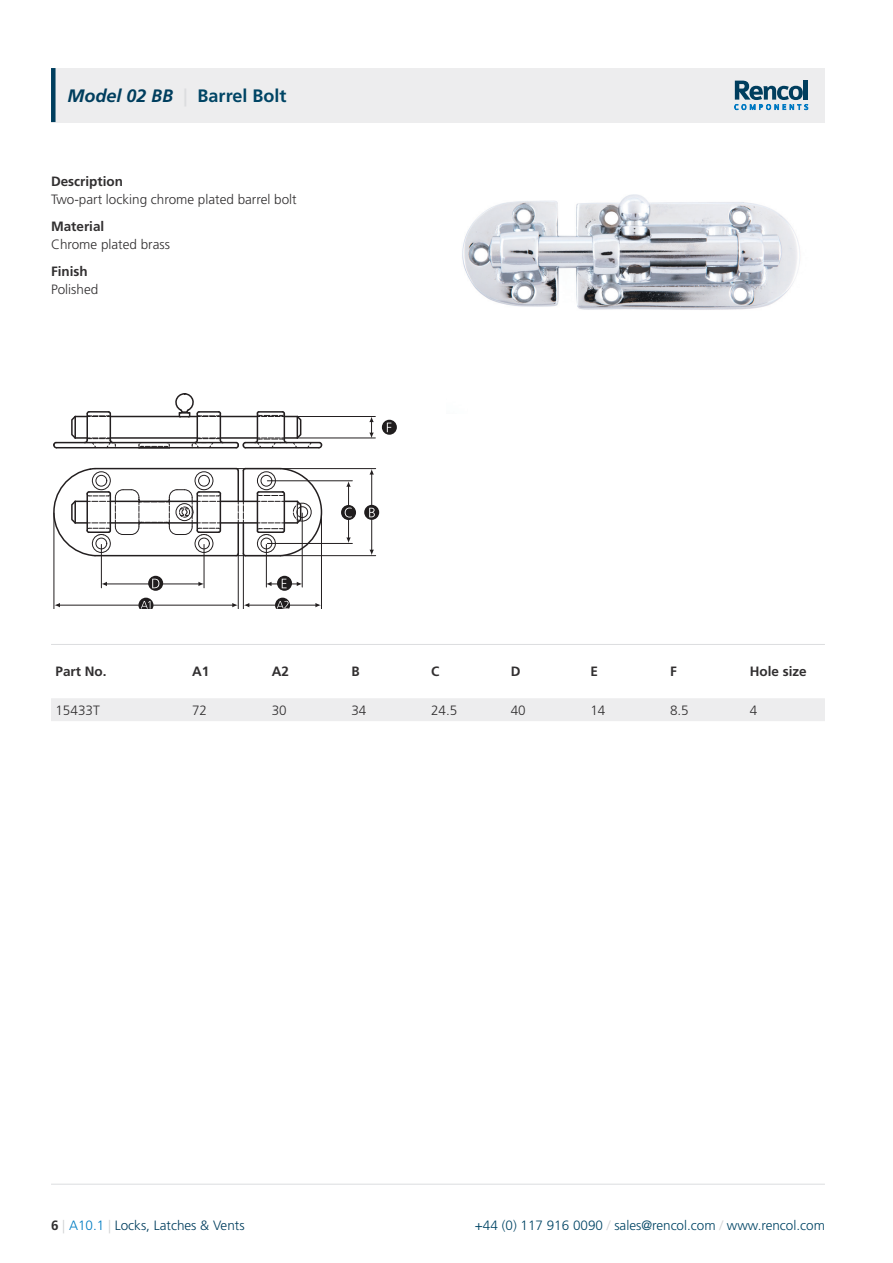
<style>
.page{position:relative;width:893px;height:1263px;background:#fff}
.page>*{position:absolute;margin:0;border:0;box-sizing:border-box;transform-origin:0 0}
.t1{font:700 18px "Frutiger LT Std";color:#004565}
.t2{font:300 13.5px "Frutiger LT Std";color:#312f30}
.t3{font:700 13.5px "Frutiger LT Std";color:#312f30}
.t4{font:300 13.5px "Frutiger LT Std";color:#004565}
.t5{font:300 13.5px "Frutiger LT Std";color:#003e5e}
.s1{font-style:italic;color:#003e5e}
.s2{color:#dcdddf}
.s3{font-weight:700;color:#312f30}
.s4{color:#d1d2d4}
.s5{color:#007dc3}
</style>
<div class="page">
<hr style="left:51px;top:1184px;width:774px;height:1px;background:#dcdddf">
<div style="left:51px;top:68px;width:774px;height:54px;background:#ededee"></div>
<div style="left:51px;top:68px;width:5px;height:54px;background:#003e5e"></div>
<hr style="left:51px;top:644px;width:774px;height:1px;background:#dcdddf">
<img style="left:462px;top:194px;width:338px;height:116px">
<div style="left:51px;top:698px;width:774px;height:23px;background:#ededee"></div>
<svg style="left:734px;top:81px;width:74px;height:29px"></svg>
<hr style="left:804px;top:80px;width:4px;height:20px;background:#003e5e">
<svg style="left:232px;top:603px;width:6px;height:4px"></svg>
<svg style="left:315px;top:603px;width:6px;height:4px"></svg>
<svg style="left:55px;top:603px;width:5px;height:4px"></svg>
<svg style="left:198px;top:582px;width:6px;height:4px"></svg>
<svg style="left:102px;top:582px;width:5px;height:4px"></svg>
<svg style="left:369px;top:469px;width:5px;height:5px"></svg>
<svg style="left:369px;top:550px;width:5px;height:5px"></svg>
<svg style="left:346px;top:481px;width:5px;height:6px"></svg>
<svg style="left:346px;top:537px;width:5px;height:6px"></svg>
<hr style="left:243px;top:471px;width:1px;height:30px;background:#231f20">
<hr style="left:243px;top:523px;width:1px;height:31px;background:#231f20">
<hr style="left:95px;top:555px;width:141px;height:1px;background:#231f20">
<svg style="left:235px;top:552px;width:12px;height:5px"></svg>
<hr style="left:237px;top:523px;width:2px;height:31px;background:#231f20">
<hr style="left:237px;top:471px;width:2px;height:30px;background:#231f20">
<svg style="left:235px;top:467px;width:12px;height:5px"></svg>
<svg style="left:238px;top:502px;width:6px;height:20px"></svg>
<hr style="left:95px;top:468px;width:141px;height:1px;background:#231f20">
<hr style="left:220px;top:522px;width:37px;height:2px;background:#231f20">
<hr style="left:220px;top:501px;width:37px;height:1px;background:#231f20">
<svg style="left:256px;top:467px;width:67px;height:90px"></svg>
<svg style="left:53px;top:467px;width:169px;height:90px"></svg>
<hr style="left:245px;top:442px;width:35px;height:1px;background:#231f20">
<hr style="left:245px;top:447px;width:74px;height:1px;background:#231f20">
<hr style="left:57px;top:447px;width:179px;height:1px;background:#231f20">
<hr style="left:56px;top:442px;width:39px;height:1px;background:#231f20">
<hr style="left:95px;top:442px;width:141px;height:1px;background:#231f20">
<svg style="left:235px;top:441px;width:12px;height:8px"></svg>
<svg style="left:53px;top:441px;width:5px;height:8px"></svg>
<hr style="left:220px;top:437px;width:37px;height:2px;background:#231f20">
<hr style="left:110px;top:437px;width:87px;height:2px;background:#231f20">
<hr style="left:220px;top:416px;width:37px;height:1px;background:#231f20">
<hr style="left:110px;top:416px;width:69px;height:1px;background:#231f20">
<svg style="left:253px;top:411px;width:70px;height:38px"></svg>
<svg style="left:138px;top:393px;width:86px;height:56px"></svg>
<svg style="left:70px;top:411px;width:46px;height:36px"></svg>
<hr style="left:57px;top:605px;width:178px;height:1px;background:#231f20">
<hr style="left:238px;top:554px;width:1px;height:54px;background:#231f20">
<hr style="left:54px;top:513px;width:1px;height:95px;background:#231f20">
<hr style="left:247px;top:605px;width:71px;height:1px;background:#231f20">
<hr style="left:243px;top:554px;width:1px;height:54px;background:#231f20">
<hr style="left:321px;top:513px;width:1px;height:95px;background:#231f20">
<hr style="left:371px;top:472px;width:1px;height:80px;background:#231f20">
<hr style="left:237px;top:555px;width:139px;height:1px;background:#231f20">
<hr style="left:237px;top:468px;width:139px;height:1px;background:#231f20">
<hr style="left:348px;top:484px;width:1px;height:56px;background:#231f20">
<hr style="left:267px;top:543px;width:85px;height:1px;background:#231f20">
<hr style="left:267px;top:480px;width:85px;height:1px;background:#231f20">
<hr style="left:105px;top:584px;width:96px;height:1px;background:#231f20">
<hr style="left:101px;top:544px;width:1px;height:44px;background:#231f20">
<hr style="left:204px;top:544px;width:1px;height:44px;background:#231f20">
<hr style="left:266px;top:544px;width:1px;height:43px;background:#231f20">
<hr style="left:302px;top:513px;width:1px;height:74px;background:#231f20">
<svg style="left:369px;top:417px;width:5px;height:21px"></svg>
<hr style="left:298px;top:438px;width:77px;height:1px;background:#231f20">
<hr style="left:298px;top:416px;width:77px;height:1px;background:#231f20">
<svg style="left:138px;top:598px;width:15px;height:10px"></svg>
<svg style="left:275px;top:598px;width:15px;height:10px"></svg>
<svg style="left:364px;top:505px;width:15px;height:15px"></svg>
<svg style="left:369px;top:508px;width:6px;height:9px"></svg>
<svg style="left:382px;top:420px;width:15px;height:15px"></svg>
<svg style="left:387px;top:423px;width:4px;height:9px"></svg>
<svg style="left:148px;top:576px;width:15px;height:15px"></svg>
<svg style="left:152px;top:579px;width:7px;height:9px"></svg>
<svg style="left:277px;top:576px;width:15px;height:15px"></svg>
<svg style="left:266px;top:579px;width:36px;height:9px"></svg>
<svg style="left:341px;top:505px;width:15px;height:15px"></svg>
<svg style="left:345px;top:508px;width:7px;height:9px"></svg>
<h1 class="t1" style="left:68px;top:85px;width:220px"><span class="s1">Model 02 BB</span> <span class="s2">|</span> Barrel Bolt</h1>
<p class="t3" style="left:51px;top:174px;width:73px">Description</p>
<p class="t2" style="left:51px;top:192px;width:247px">Two-part locking chrome plated barrel bolt</p>
<p class="t3" style="left:51px;top:219px;width:55px">Material</p>
<p class="t2" style="left:51px;top:237px;width:121px">Chrome plated brass</p>
<p class="t3" style="left:51px;top:264px;width:38px">Finish</p>
<p class="t2" style="left:51px;top:282px;width:49px">Polished</p>
<p class="t3" style="left:56px;top:664px;width:53px">Part No.</p>
<p class="t3" style="left:192px;top:664px;width:19px">A1</p>
<p class="t3" style="left:272px;top:664px;width:19px">A2</p>
<p class="t3" style="left:351px;top:664px;width:10px">B</p>
<p class="t3" style="left:431px;top:664px;width:10px">C</p>
<p class="t3" style="left:511px;top:664px;width:11px">D</p>
<p class="t3" style="left:590px;top:664px;width:9px">E</p>
<p class="t3" style="left:670px;top:664px;width:8px">F</p>
<p class="t3" style="left:750px;top:664px;width:59px">Hole size</p>
<p class="t2" style="left:55px;top:702px;width:46px">15433T</p>
<p class="t2" style="left:192px;top:702px;width:17px">72</p>
<p class="t2" style="left:272px;top:702px;width:17px">30</p>
<p class="t2" style="left:351px;top:702px;width:17px">34</p>
<p class="t2" style="left:431px;top:702px;width:28px">24.5</p>
<p class="t2" style="left:511px;top:702px;width:17px">40</p>
<p class="t2" style="left:590px;top:702px;width:17px">14</p>
<p class="t2" style="left:670px;top:702px;width:20px">8.5</p>
<p class="t2" style="left:750px;top:702px;width:9px">4</p>
<p class="t5" style="left:51px;top:1218px;width:195px"><span class="s3">6</span> <span class="s4">|</span> <span class="s5">A10.1</span> <span class="s4">|</span> Locks, Latches &amp; Vents</p>
<p class="t4" style="left:475px;top:1218px;width:352px">+44 (0) 117 916 0090 <span class="s4">/</span> sales@rencol.com <span class="s4">/</span> www.rencol.com</p>
</div>
